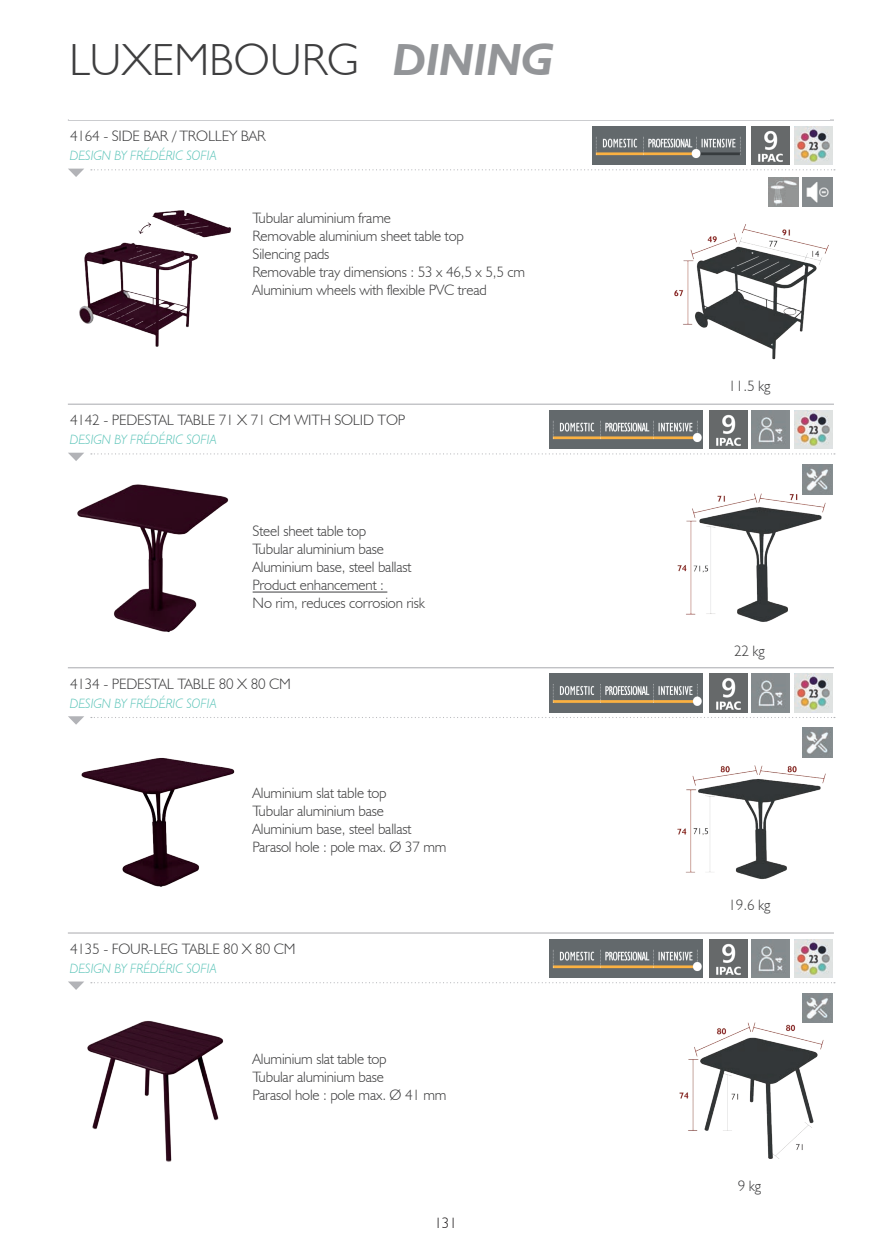
<style>
.page{position:relative;width:893px;height:1251px;background:#fff}
.page>*{position:absolute;margin:0;border:0;box-sizing:border-box;transform-origin:0 0}
.t1{font:300 45px "Humanist 521 BT";color:#3e3e3f}
.t2{font:300 15px/18px "Humanist 521 BT";letter-spacing:-.01em;color:#3e3e3f}
.t3{font:300 15px "Humanist 521 BT";color:#231f20}
.t4{font:italic 300 13.5px "Humanist 521 BT";color:#5fc5ba}
.s1{font-weight:700;font-style:italic;color:#939598}
</style>
<div class="page">
<svg style="left:91px;top:982px;width:744px;height:1px"></svg>
<hr style="left:68px;top:932px;width:766px;height:1px;background:#b2b3b7">
<img style="left:87px;top:1020px;width:137px;height:142px">
<img style="left:803px;top:993px;width:29px;height:11px">
<img style="left:550px;top:939px;width:153px;height:38px">
<img style="left:709px;top:939px;width:38px;height:38px">
<img style="left:752px;top:939px;width:38px;height:38px">
<img style="left:794px;top:939px;width:38px;height:38px">
<img style="left:679px;top:1004px;width:154px;height:155px">
<svg style="left:68px;top:981px;width:16px;height:8px"></svg>
<svg style="left:91px;top:717px;width:744px;height:1px"></svg>
<hr style="left:68px;top:667px;width:766px;height:1px;background:#b2b3b7">
<img style="left:81px;top:758px;width:154px;height:129px">
<img style="left:803px;top:727px;width:29px;height:9px">
<img style="left:550px;top:673px;width:153px;height:39px">
<img style="left:709px;top:673px;width:38px;height:39px">
<img style="left:752px;top:673px;width:38px;height:39px">
<img style="left:794px;top:673px;width:38px;height:39px">
<img style="left:677px;top:736px;width:156px;height:144px">
<svg style="left:68px;top:716px;width:16px;height:8px"></svg>
<svg style="left:91px;top:453px;width:744px;height:1px"></svg>
<hr style="left:68px;top:403px;width:766px;height:1px;background:#b2b3b7">
<img style="left:77px;top:484px;width:152px;height:149px">
<hr style="left:253px;top:591px;width:134px;height:1px;background:#3e3e3f">
<img style="left:803px;top:464px;width:29px;height:8px">
<img style="left:550px;top:410px;width:153px;height:38px">
<img style="left:709px;top:410px;width:38px;height:38px">
<img style="left:752px;top:410px;width:38px;height:38px">
<img style="left:794px;top:410px;width:38px;height:38px">
<img style="left:677px;top:472px;width:156px;height:150px">
<svg style="left:68px;top:452px;width:16px;height:9px"></svg>
<svg style="left:91px;top:169px;width:744px;height:1px"></svg>
<hr style="left:68px;top:119px;width:766px;height:2px;background:#b2b3b7">
<img style="left:79px;top:210px;width:152px;height:137px">
<img style="left:803px;top:177px;width:29px;height:29px">
<img style="left:592px;top:126px;width:153px;height:38px">
<img style="left:752px;top:126px;width:38px;height:38px">
<img style="left:794px;top:126px;width:38px;height:38px">
<img style="left:674px;top:206px;width:159px;height:154px">
<svg style="left:68px;top:168px;width:16px;height:9px"></svg>
<img style="left:769px;top:177px;width:29px;height:30px">
<h1 class="t1" style="left:69px;top:32px;width:487px">LUXEMBOURG <span class="s1">DINING</span></h1>
<p class="t2" style="left:70px;top:127px;width:197px">4164 - SIDE BAR / TROLLEY BAR</p>
<p class="t4" style="left:70px;top:147px;width:149px">DESIGN BY FRÉDÉRIC SOFIA</p>
<p class="t2" style="left:253px;top:209px;width:274px">Tubular aluminium frame<br>Removable aluminium sheet table top<br>Silencing pads<br>Removable tray dimensions : 53 x 46,5 x 5,5 cm<br>Aluminium wheels with flexible PVC tread</p>
<p class="t2" style="left:70px;top:411px;width:337px">4142 - PEDESTAL TABLE 71 X 71 CM WITH SOLID TOP</p>
<p class="t4" style="left:70px;top:431px;width:149px">DESIGN BY FRÉDÉRIC SOFIA</p>
<p class="t2" style="left:253px;top:522px;width:174px">Steel sheet table top<br>Tubular aluminium base<br>Aluminium base, steel ballast<br>Product enhancement :<br>No rim, reduces corrosion risk</p>
<p class="t2" style="left:70px;top:674px;width:222px">4134 - PEDESTAL TABLE 80 X 80 CM</p>
<p class="t4" style="left:70px;top:695px;width:149px">DESIGN BY FRÉDÉRIC SOFIA</p>
<p class="t2" style="left:253px;top:783px;width:195px">Aluminium slat table top<br>Tubular aluminium base<br>Aluminium base, steel ballast<br>Parasol hole : pole max. Ø 37 mm</p>
<p class="t2" style="left:70px;top:939px;width:227px">4135 - FOUR-LEG TABLE 80 X 80 CM</p>
<p class="t4" style="left:70px;top:960px;width:149px">DESIGN BY FRÉDÉRIC SOFIA</p>
<p class="t2" style="left:253px;top:1049px;width:195px">Aluminium slat table top<br>Tubular aluminium base<br>Parasol hole : pole max. Ø 41 mm</p>
<p class="t3" style="left:434px;top:1213px;width:24px">131</p>
<p class="t2" style="left:728px;top:376px;width:43px">11.5 kg</p>
<p class="t2" style="left:734px;top:641px;width:32px">22 kg</p>
<p class="t2" style="left:728px;top:895px;width:43px">19.6 kg</p>
<p class="t2" style="left:738px;top:1175px;width:25px">9 kg</p>
</div>
